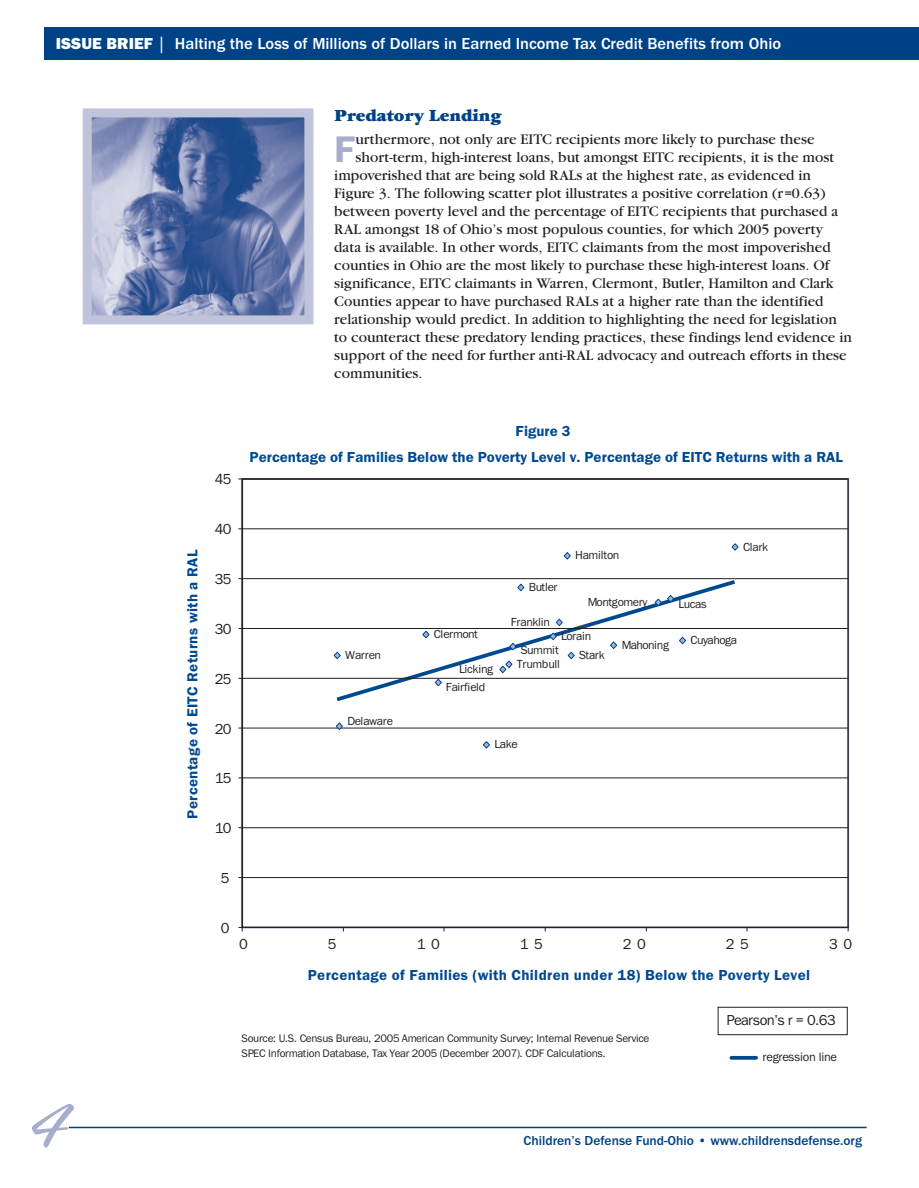
<style>
.page{position:relative;width:919px;height:1188px;background:#fff}
.page>*{position:absolute;margin:0;border:0;box-sizing:border-box;transform-origin:0 0}
.t1{font:90px "Rapier Plain";color:#a7adcd}
.t2{font:600 38.25px "Franklin Got ITC";color:#a7adcd}
.t3{font:16.5px "Franklin Got Md ITC";color:#fff}
.t4{font:900 16.5px "Garamond ITC";color:#004286}
.t5{font:600 15px "Franklin Got ITC";letter-spacing:.025em;color:#004990}
.t6{font:600 15px/26.2px "Franklin Got ITC";letter-spacing:.005em;color:#004990;text-align:center}
.t7{font:15px "Franklin Got ITC";letter-spacing:-.045em;color:#231f20}
.t8{font:14.85px "Franklin Got ITC";letter-spacing:-.04em;color:#231f20}
.t9{font:14.25px "Garamond ITC";color:#231f20}
.t10{font:13.5px "Franklin Got Md ITC";color:#004286}
.t11{font:12.6px "Franklin Got ITC";letter-spacing:-.02em;color:#231f20}
.t12{font:12.15px "Franklin Got ITC";letter-spacing:-.035em;color:#231f20}
.t13{font:12.15px "Franklin Got ITC";letter-spacing:-.015em;color:#231f20}
.t14{font:11.25px/15px "Franklin Got ITC";letter-spacing:-.03em;color:#231f20}
.s1{font-weight:800}
.s2{font-family:"Franklin Got ITC"}
</style>
<div class="page">
<div style="left:45px;top:27px;width:873px;height:32px;background:#004286"></div>
<hr style="left:69px;top:1127px;width:797px;height:1px;background:#004286">
<svg style="left:332px;top:579px;width:406px;height:123px"></svg>
<hr style="left:242px;top:877px;width:605px;height:1px;background:#231f20">
<hr style="left:242px;top:827px;width:605px;height:1px;background:#231f20">
<hr style="left:242px;top:777px;width:605px;height:1px;background:#231f20">
<hr style="left:242px;top:728px;width:605px;height:1px;background:#231f20">
<hr style="left:242px;top:678px;width:605px;height:1px;background:#231f20">
<hr style="left:242px;top:628px;width:605px;height:1px;background:#231f20">
<hr style="left:242px;top:578px;width:605px;height:1px;background:#231f20">
<hr style="left:242px;top:528px;width:605px;height:1px;background:#231f20">
<hr style="left:242px;top:479px;width:1px;height:448px;background:#231f20">
<hr style="left:242px;top:927px;width:605px;height:1px;background:#231f20">
<svg style="left:335px;top:722px;width:8px;height:8px"></svg>
<svg style="left:333px;top:651px;width:8px;height:9px"></svg>
<svg style="left:434px;top:678px;width:8px;height:9px"></svg>
<svg style="left:483px;top:741px;width:7px;height:8px"></svg>
<svg style="left:421px;top:630px;width:9px;height:9px"></svg>
<svg style="left:498px;top:660px;width:15px;height:14px"></svg>
<svg style="left:516px;top:583px;width:9px;height:9px"></svg>
<svg style="left:508px;top:642px;width:9px;height:9px"></svg>
<svg style="left:566px;top:651px;width:9px;height:9px"></svg>
<svg style="left:563px;top:552px;width:8px;height:8px"></svg>
<svg style="left:731px;top:543px;width:8px;height:8px"></svg>
<svg style="left:548px;top:618px;width:15px;height:23px"></svg>
<svg style="left:678px;top:636px;width:8px;height:9px"></svg>
<svg style="left:653px;top:594px;width:21px;height:13px"></svg>
<svg style="left:609px;top:641px;width:8px;height:9px"></svg>
<svg style="left:731px;top:1056px;width:24px;height:4px"></svg>
<div style="left:717px;top:1007px;width:130px;height:28px;border:1px solid #231f20"></div>
<img style="left:93px;top:118px;width:210px;height:196px">
<div style="left:83px;top:108px;width:230px;height:216px;border:9px solid #c0c4db"></div>
<p class="t3" style="left:56px;top:38px;width:726px"><span class="s1">ISSUE BRIEF</span> <span class="s2">|</span> Halting the Loss of Millions of Dollars in Earned Income Tax Credit Benefits from Ohio</p>
<p class="t4" style="left:334px;top:109px;width:169px">Predatory Lending</p>
<h2 class="t2" style="left:334px;top:137px;width:23px">F</h2>
<p class="t9" style="left:355px;top:134px;width:460px">urthermore, not only are EITC recipients more likely to purchase these</p>
<p class="t9" style="left:355px;top:152px;width:480px">short-term, high-interest loans, but amongst EITC recipients, it is the most</p>
<p class="t9" style="left:334px;top:170px;width:478px">impoverished that are being sold RALs at the highest rate, as evidenced in</p>
<p class="t9" style="left:334px;top:188px;width:492px">Figure 3. The following scatter plot illustrates a positive correlation (r=0.63)</p>
<p class="t9" style="left:334px;top:206px;width:505px">between poverty level and the percentage of EITC recipients that purchased a</p>
<p class="t9" style="left:334px;top:224px;width:490px">RAL amongst 18 of Ohio’s most populous counties, for which 2005 poverty</p>
<p class="t9" style="left:334px;top:242px;width:497px">data is available. In other words, EITC claimants from the most impoverished</p>
<p class="t9" style="left:334px;top:260px;width:496px">counties in Ohio are the most likely to purchase these high-interest loans. Of</p>
<p class="t9" style="left:334px;top:278px;width:501px">significance, EITC claimants in Warren, Clermont, Butler, Hamilton and Clark</p>
<p class="t9" style="left:334px;top:296px;width:490px">Counties appear to have purchased RALs at a higher rate than the identified</p>
<p class="t9" style="left:334px;top:314px;width:504px">relationship would predict. In addition to highlighting the need for legislation</p>
<p class="t9" style="left:334px;top:332px;width:519px">to counteract these predatory lending practices, these findings lend evidence in</p>
<p class="t9" style="left:334px;top:350px;width:513px">support of the need for further anti-RAL advocacy and outreach efforts in these</p>
<p class="t9" style="left:334px;top:368px;width:90px">communities.</p>
<h1 class="t1" style="left:29px;top:1064px;width:39px">4</h1>
<p class="t7" style="left:215px;top:474px;width:18px">45</p>
<p class="t5" style="left:187px;top:819px;width:271px;rotate:-90deg">Percentage of EITC Returns with a RAL</p>
<p class="t7" style="left:215px;top:524px;width:18px">40</p>
<p class="t7" style="left:215px;top:574px;width:18px">35</p>
<p class="t7" style="left:215px;top:624px;width:18px">30</p>
<p class="t7" style="left:215px;top:673px;width:18px">25</p>
<p class="t7" style="left:215px;top:723px;width:18px">20</p>
<p class="t7" style="left:215px;top:773px;width:18px">15</p>
<p class="t7" style="left:215px;top:823px;width:18px">10</p>
<p class="t6" style="left:249px;top:419px;width:594px">Figure 3<br>Percentage of Families Below the Poverty Level v. Percentage of EITC Returns with a RAL</p>
<p class="t12" style="left:345px;top:651px;width:38px">Warren</p>
<p class="t12" style="left:347px;top:716px;width:47px">Delaware</p>
<p class="t12" style="left:434px;top:630px;width:46px">Clermont</p>
<p class="t12" style="left:459px;top:665px;width:35px">Licking</p>
<p class="t13" style="left:446px;top:683px;width:41px">Fairfield</p>
<p class="t12" style="left:528px;top:583px;width:30px">Butler</p>
<p class="t12" style="left:510px;top:618px;width:41px">Franklin</p>
<p class="t12" style="left:575px;top:551px;width:45px">Hamilton</p>
<p class="t12" style="left:587px;top:598px;width:61px">Montgomery</p>
<p class="t12" style="left:678px;top:600px;width:30px">Lucas</p>
<p class="t12" style="left:742px;top:542px;width:27px">Clark</p>
<p class="t12" style="left:561px;top:632px;width:32px">Lorain</p>
<p class="t12" style="left:520px;top:646px;width:39px">Summit</p>
<p class="t12" style="left:517px;top:660px;width:44px">Trumbull</p>
<p class="t12" style="left:579px;top:651px;width:27px">Stark</p>
<p class="t12" style="left:621px;top:640px;width:49px">Mahoning</p>
<p class="t12" style="left:690px;top:636px;width:48px">Cuyahoga</p>
<p class="t12" style="left:494px;top:740px;width:25px">Lake</p>
<p class="t7" style="left:221px;top:873px;width:10px">5</p>
<p class="t7" style="left:221px;top:923px;width:10px">0</p>
<p class="t7" style="left:239px;top:939px;width:10px">0</p>
<p class="t7" style="left:328px;top:939px;width:10px">5</p>
<p class="t7" style="left:416px;top:939px;width:25px">1 0</p>
<p class="t7" style="left:519px;top:939px;width:25px">1 5</p>
<p class="t7" style="left:622px;top:939px;width:25px">2 0</p>
<p class="t7" style="left:725px;top:939px;width:25px">2 5</p>
<p class="t7" style="left:828px;top:939px;width:25px">3 0</p>
<p class="t5" style="left:308px;top:970px;width:503px">Percentage of Families (with Children under 18) Below the Poverty Level</p>
<p class="t14" style="left:241px;top:1032px;width:409px">Source: U.S. Census Bureau, 2005 American Community Survey; Internal Revenue Service<br>SPEC Information Database, Tax Year 2005 (December 2007). CDF Calculations.</p>
<p class="t8" style="left:726px;top:1015px;width:111px">Pearson’s r = 0.63</p>
<p class="t11" style="left:762px;top:1052px;width:76px">regression line</p>
<p class="t10" style="left:523px;top:1136px;width:340px">Children’s Defense Fund-Ohio • www.childrensdefense.org</p>
</div>
